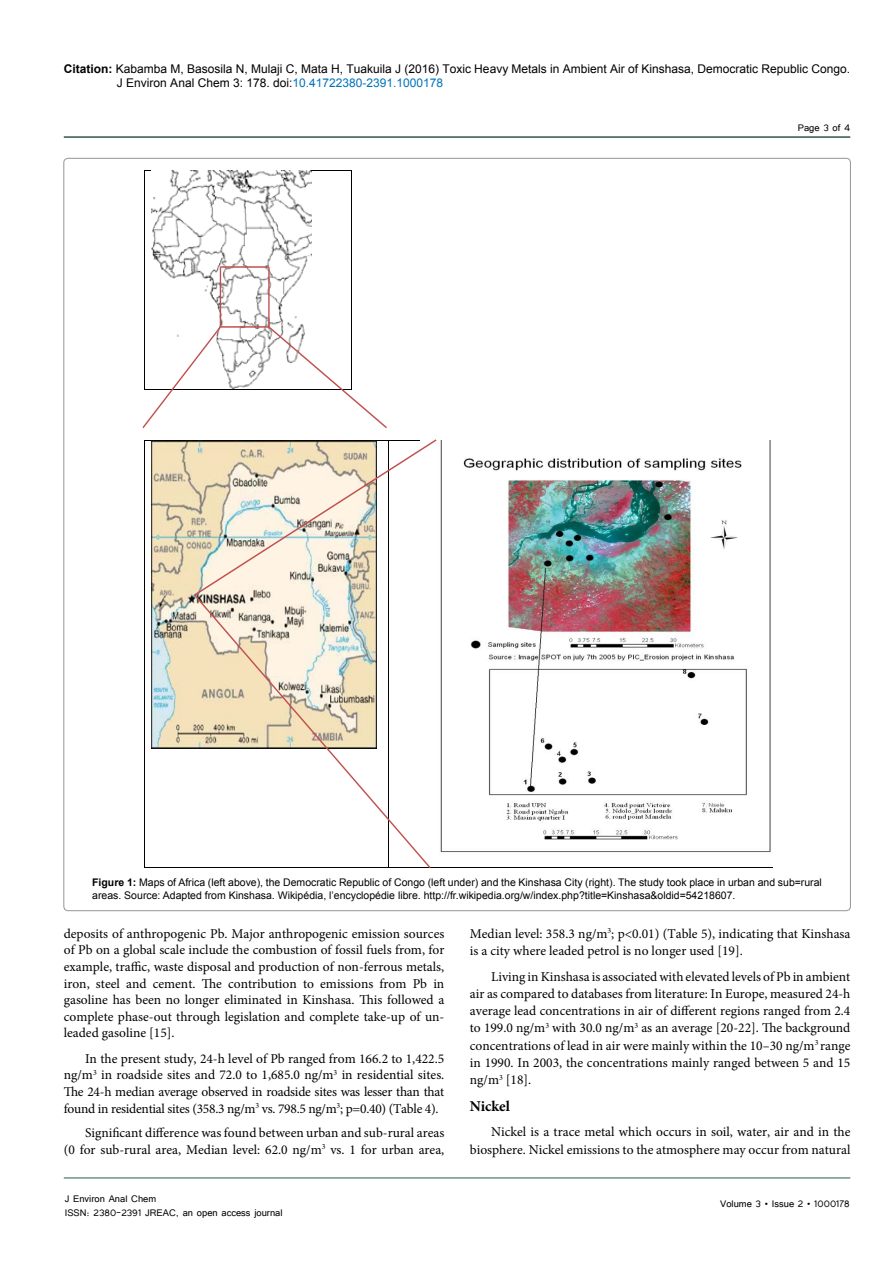
<style>
.page{position:relative;width:893px;height:1263px;background:#fff}
.page>*{position:absolute;margin:0;border:0;box-sizing:border-box;transform-origin:0 0}
.t1{font:700 15px "Minion Pro";color:#000}
.t2{font:13.5px/16.6px "Minion Pro";color:#000;text-align:justify}
.t3{font:12px/14.4px "Arial";color:#000}
.t4{font:12px/14.4px "Tunga";color:#000}
.t5{font:10.5px/12.6px "Arial";color:#000}
.s1{font-weight:700}
.s2{color:#0072bc}
</style>
<div class="page">
<hr style="left:64px;top:1178px;width:786px;height:1px;background:#305843">
<hr style="left:64px;top:136px;width:786px;height:2px;background:#305843">
<hr style="left:145px;top:440px;width:243px;height:1px;background:#000">
<hr style="left:389px;top:440px;width:384px;height:1px;background:#000">
<hr style="left:144px;top:440px;width:1px;height:427px;background:#000">
<hr style="left:145px;top:867px;width:243px;height:1px;background:#000">
<hr style="left:389px;top:867px;width:384px;height:1px;background:#000">
<img style="left:152px;top:440px;width:41px;height:308px">
<img style="left:440px;top:441px;width:331px;height:412px">
<hr style="left:145px;top:170px;width:206px;height:1px;background:#000">
<hr style="left:144px;top:171px;width:1px;height:218px;background:#000">
<hr style="left:145px;top:389px;width:206px;height:1px;background:#000">
<hr style="left:351px;top:171px;width:1px;height:218px;background:#000">
<img style="left:152px;top:171px;width:160px;height:217px">
<hr style="left:220px;top:266px;width:49px;height:2px;background:#c1514f">
<hr style="left:268px;top:267px;width:2px;height:60px;background:#c1514f">
<hr style="left:220px;top:267px;width:1px;height:60px;background:#c1514f">
<hr style="left:220px;top:326px;width:49px;height:2px;background:#c1514f">
<svg style="left:267px;top:325px;width:120px;height:104px"></svg>
<svg style="left:142px;top:325px;width:80px;height:103px"></svg>
<svg style="left:193px;top:439px;width:245px;height:154px"></svg>
<svg style="left:193px;top:593px;width:238px;height:276px"></svg>
<p class="t3" style="left:117px;top:61px;width:735px;text-indent:-53px"><span class="s1">Citation:</span> Kabamba M, Basosila N, Mulaji C, Mata H, Tuakuila J (2016) Toxic Heavy Metals in Ambient Air of Kinshasa, Democratic Republic Congo.<br>J Environ Anal Chem 3: 178. doi:<span class="s2">10.41722380-2391.1000178</span></p>
<p class="t4" style="left:798px;top:119px;width:54px">Page 3 of 4</p>
<p class="t5" style="left:92px;top:876px;width:731px"><span class="s1">Figure 1:</span> Maps of Africa (left above), the Democratic Republic of Congo (left under) and the Kinshasa City (right). The study took place in urban and sub=rural areas. Source: Adapted from Kinshasa. Wikipédia, l’encyclopédie libre. http://fr.wikipedia.org/w/index.php?title=Kinshasa&amp;oldid=54218607.</p>
<p class="t2" style="left:64px;top:925px;width:382px">deposits of anthropogenic Pb. Major anthropogenic emission sources of Pb on a global scale include the combustion of fossil fuels from, for example, traffic, waste disposal and production of non-ferrous metals, iron, steel and cement. The contribution to emissions from Pb in gasoline has been no longer eliminated in Kinshasa. This followed a complete phase-out through legislation and complete take-up of un&shy;leaded gasoline [15].</p>
<p class="t2" style="left:64px;top:1050px;width:382px;text-indent:21px">In the present study, 24-h level of Pb ranged from 166.2 to 1,422.5 ng/m<sup>3</sup> in roadside sites and 72.0 to 1,685.0 ng/m<sup>3</sup> in residential sites.<br>The 24-h median average observed in roadside sites was lesser than that found in residential sites (358.3 ng/m<sup>3</sup> vs. 798.5 ng/m<sup>3</sup>; p=0.40) (Table 4).</p>
<p class="t2" style="left:64px;top:1125px;width:382px;line-height:16.2px;text-align:right">Significant difference was found between urban and sub-rural areas<br>(0 for sub-rural area, Median level: 62.0 ng/m<sup>3</sup> vs. 1 for urban area,</p>
<p class="t2" style="left:470px;top:925px;width:382px;line-height:17.2px">Median level: 358.3 ng/m<sup>3</sup>; p&lt;0.01) (Table 5), indicating that Kinshasa is a city where leaded petrol is no longer used [19].</p>
<p class="t2" style="left:470px;top:968px;width:382px;line-height:17.2px;text-indent:21px">Living in Kinshasa is associated with elevated levels of Pb in ambient air as compared to databases from literature: In Europe, measured 24-h average lead concentrations in air of different regions ranged from 2.4 to 199.0 ng/m<sup>3</sup> with 30.0 ng/m<sup>3</sup> as an average [20-22]. The background concentrations of lead in air were mainly within the 10–30 ng/m<sup>3</sup> range in 1990. In 2003, the concentrations mainly ranged between 5 and 15 ng/m<sup>3</sup> [18].</p>
<p class="t1" style="left:470px;top:1095px;width:42px">Nickel</p>
<p class="t2" style="left:470px;top:1123px;width:382px;line-height:17.2px;text-align:right">Nickel is a trace metal which occurs in soil, water, air and in the biosphere. Nickel emissions to the atmosphere may occur from natural</p>
<p class="t4" style="left:65px;top:1190px;width:219px">J Environ Anal Chem<br>ISSN: 2380-2391 JREAC, an open access journal</p>
<p class="t4" style="left:720px;top:1196px;width:131px">Volume 3 • Issue 2 • 1000178</p>
</div>
